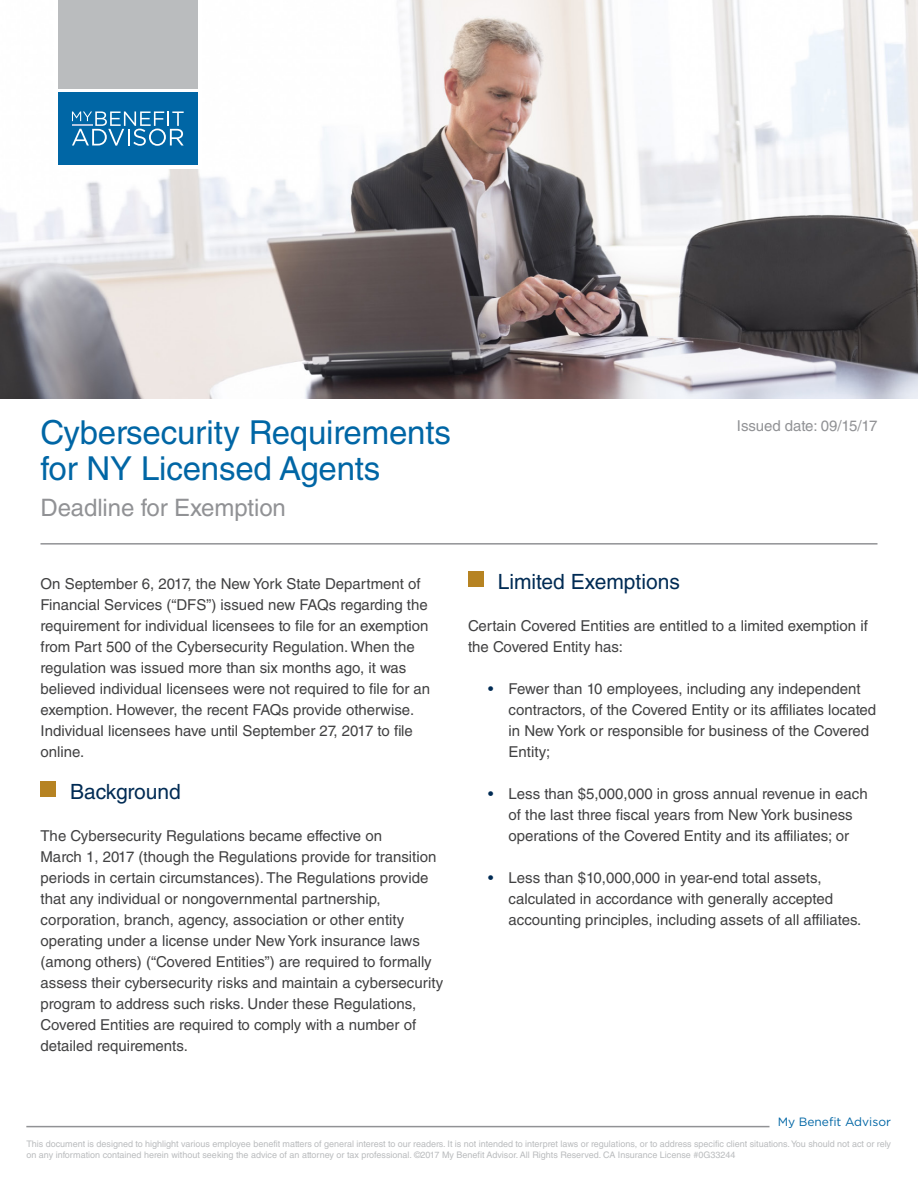
<style>
.page{position:relative;width:918px;height:1188px;background:#fff}
.page>*{position:absolute;margin:0;border:0;box-sizing:border-box;transform-origin:0 0}
.t1{font:33px/36px "Helvetica LT Std";letter-spacing:-.005em;color:#0066a5}
.t2{font:24px "Helvetica LT Std";letter-spacing:-.005em;color:#919295}
.t3{font:21px "Helvetica LT Std";color:#002b54}
.t4{font:15px/21px "Helvetica LT Std";color:#414142}
.t5{font:15px "Helvetica LT Std";letter-spacing:-.005em;color:#919295}
.t6{font:12px "Gotham";color:#0066a5}
.t7{font:9px/10.8px "Helvetica LT Std";color:#babcbe}
.s1{color:#002b54}
</style>
<div class="page">
<hr style="left:26px;top:1126px;width:744px;height:1px;background:#919295">
<img style="left:0;top:0;width:918px;height:399px">
<hr style="left:40px;top:543px;width:838px;height:2px;background:#919295">
<div style="left:40px;top:782px;width:16px;height:15px;background:#b68322"></div>
<div style="left:468px;top:572px;width:15px;height:15px;background:#b68322"></div>
<div style="left:54px;top:0;width:147px;height:169px;background:#fff"></div>
<div style="left:58px;top:92px;width:139px;height:73px;background:#0066a5"></div>
<svg style="left:72px;top:111px;width:112px;height:35px"></svg>
<hr style="left:72px;top:124px;width:20px;height:2px;background:#b3c7e2">
<div style="left:58px;top:0;width:139px;height:89px;background:#babcbe"></div>
<h1 class="t1" style="left:40px;top:414px;width:412px">Cybersecurity Requirements for NY Licensed Agents</h1>
<h2 class="t2" style="left:40px;top:493px;width:247px">Deadline for Exemption</h2>
<p class="t5" style="left:737px;top:417px;width:142px">Issued date: 09/15/17</p>
<p class="t4" style="left:40px;top:573px;width:391px">On September 6, 2017, the New York State Department of Financial Services (“DFS”) issued new FAQs regarding the requirement for individual licensees to file for an exemption from Part 500 of the Cybersecurity Regulation. When the regulation was issued more than six months ago, it was believed individual licensees were not required to file for an exemption. However, the recent FAQs provide otherwise.<br>Individual licensees have until September 27, 2017 to file online.</p>
<h3 class="t3" style="left:70px;top:779px;width:112px">Background</h3>
<p class="t4" style="left:40px;top:825px;width:404px">The Cybersecurity Regulations became effective on<br>March 1, 2017 (though the Regulations provide for transition periods in certain circumstances). The Regulations provide that any individual or nongovernmental partnership, corporation, branch, agency, association or other entity operating under a license under New York insurance laws (among others) (“Covered Entities”) are required to formally assess their cybersecurity risks and maintain a cybersecurity program to address such risks. Under these Regulations, Covered Entities are required to comply with a number of detailed requirements.</p>
<h3 class="t3" style="left:498px;top:569px;width:184px">Limited Exemptions</h3>
<p class="t4" style="left:468px;top:615px;width:401px">Certain Covered Entities are entitled to a limited exemption if the Covered Entity has:</p>
<p class="t4" style="left:508px;top:678px;width:369px;text-indent:-20px"><span class="s1">•</span> Fewer than 10 employees, including any independent contractors, of the Covered Entity or its affiliates located in New York or responsible for business of the Covered Entity;</p>
<p class="t4" style="left:488px;top:783px;width:381px;text-align:center"><span class="s1">•</span> Less than $5,000,000 in gross annual revenue in each of the last three fiscal years from New York business operations of the Covered Entity and its affiliates; or</p>
<p class="t4" style="left:508px;top:867px;width:354px;text-indent:-20px"><span class="s1">•</span> Less than $10,000,000 in year-end total assets, calculated in accordance with generally accepted accounting principles, including assets of all affiliates.</p>
<p class="t6" style="left:778px;top:1114px;width:115px">My Benefit Advisor</p>
<p class="t7" style="left:26px;top:1139px;width:866px">This document is designed to highlight various employee benefit matters of general interest to our readers. It is not intended to interpret laws or regulations, or to address specific client situations. You should not act or rely on any information contained herein without seeking the advice of an attorney or tax professional. ©2017 My Benefit Advisor. All Rights Reserved. CA Insurance License #0G33244</p>
</div>
